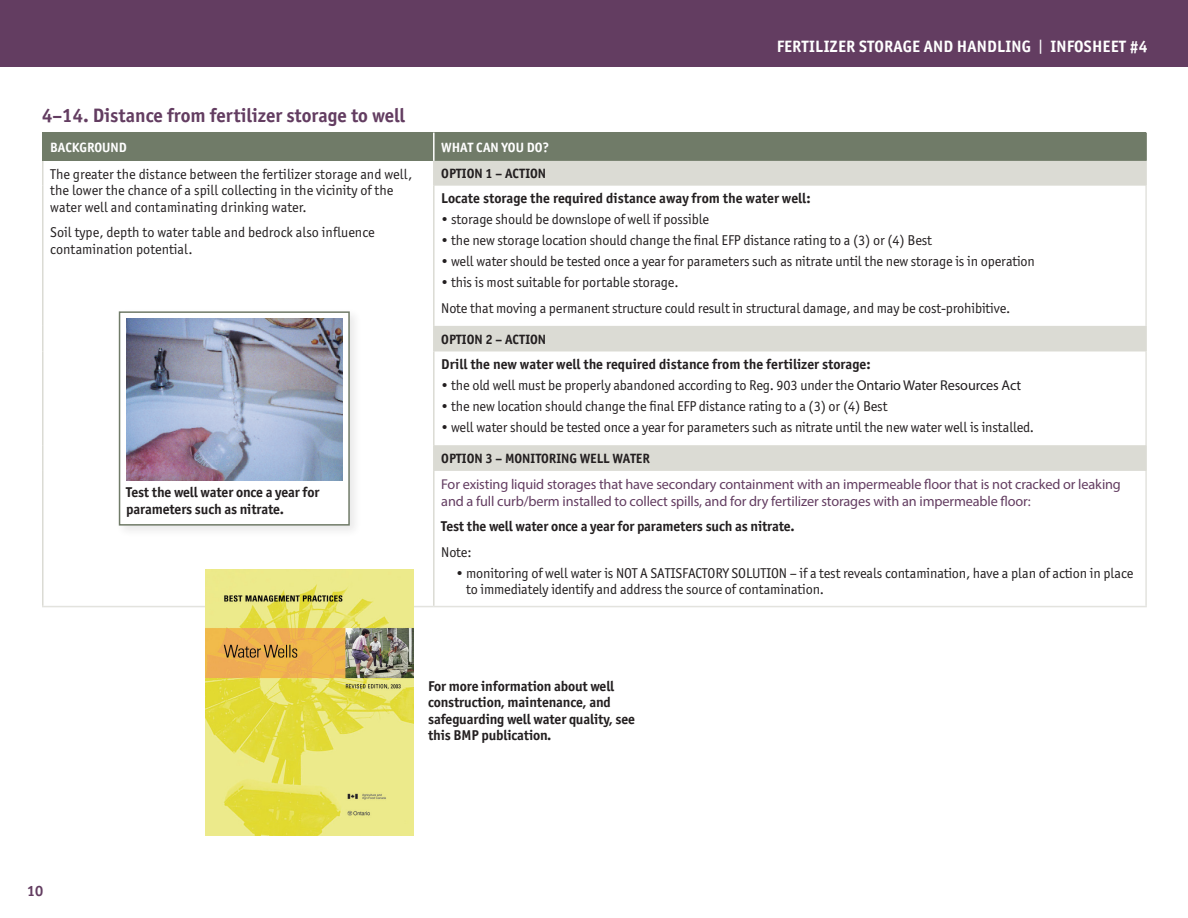
<style>
.page{position:relative;width:1188px;height:918px;background:#fff}
.page>*{position:absolute;margin:0;border:0;box-sizing:border-box;transform-origin:0 0}
.t1{font:700 19.5px "Officina Sans ITC Pro";color:#633d61}
.t2{font:700 16.5px "Officina Sans ITC Pro";letter-spacing:.01em;color:#fff}
.t3{font:700 15px "Officina Sans ITC Pro";color:#633d61}
.t4{font:14.25px/16.5px "Officina Sans ITC Pro";letter-spacing:-.01em;color:#231f20}
.t5{font:700 14.25px/16.5px "Officina Sans ITC Pro";letter-spacing:-.01em;color:#231f20}
.t6{font:14.25px/16.5px "Myriad Pro";letter-spacing:-.01em;color:#633d61}
.t7{font:700 13.5px "Officina Sans ITC Pro";color:#231f20}
.t8{font:700 13.5px "Officina Sans ITC Pro";color:#fff}
.s1{font-weight:400}
.s2{font-family:"Myriad Pro"}
</style>
<div class="page">
<div style="left:0;top:0;width:1188px;height:68px;background:#633d61"></div>
<div style="left:43px;top:133px;width:391px;height:28px;background:#707b68"></div>
<div style="left:434px;top:133px;width:712px;height:28px;background:#707b68"></div>
<svg style="left:435px;top:161px;width:710px;height:310px"></svg>
<hr style="left:1145px;top:133px;width:2px;height:28px;background:#707b68">
<hr style="left:42px;top:161px;width:2px;height:25px;background:#dbdbd4">
<hr style="left:42px;top:186px;width:2px;height:140px;background:#dbdbd4">
<hr style="left:42px;top:326px;width:2px;height:25px;background:#dbdbd4">
<hr style="left:42px;top:351px;width:2px;height:94px;background:#dbdbd4">
<hr style="left:42px;top:445px;width:2px;height:26px;background:#dbdbd4">
<hr style="left:42px;top:471px;width:2px;height:135px;background:#dbdbd4">
<hr style="left:433px;top:161px;width:2px;height:25px;background:#dbdbd4">
<hr style="left:1145px;top:161px;width:2px;height:25px;background:#dbdbd4">
<hr style="left:433px;top:186px;width:2px;height:140px;background:#dbdbd4">
<hr style="left:1145px;top:186px;width:2px;height:140px;background:#e3e3de">
<hr style="left:433px;top:326px;width:2px;height:25px;background:#dbdbd4">
<hr style="left:1145px;top:326px;width:2px;height:25px;background:#dbdbd4">
<hr style="left:433px;top:351px;width:2px;height:94px;background:#dbdbd4">
<hr style="left:1145px;top:351px;width:2px;height:94px;background:#e3e3de">
<hr style="left:433px;top:133px;width:2px;height:28px;background:#fff">
<hr style="left:433px;top:445px;width:2px;height:26px;background:#dbdbd4">
<hr style="left:1145px;top:445px;width:2px;height:26px;background:#dbdbd4">
<hr style="left:42px;top:606px;width:392px;height:1px;background:#e3e3de">
<hr style="left:433px;top:471px;width:2px;height:135px;background:#dbdbd4">
<hr style="left:1145px;top:471px;width:2px;height:135px;background:#e3e3de">
<hr style="left:434px;top:606px;width:713px;height:1px;background:#e3e3de">
<hr style="left:42px;top:133px;width:2px;height:28px;background:#707b68">
<img style="left:206px;top:570px;width:207px;height:266px">
<div style="left:115px;top:308px;width:247px;height:230px;background:#f8f8f8"></div>
<div style="left:119px;top:311px;width:231px;height:215px;background:#fff;border:2px solid #707b68"></div>
<img style="left:126px;top:319px;width:216px;height:162px">
<p class="t2" style="left:777px;top:37px;width:372px">FERTILIZER STORAGE AND HANDLING <span class="s1">|</span> INFOSHEET #4</p>
<h1 class="t1" style="left:42px;top:103px;width:365px">4–14. Distance from fertilizer storage to well</h1>
<p class="t8" style="left:50px;top:139px;width:78px">BACKGROUND</p>
<p class="t8" style="left:441px;top:139px;width:109px">WHAT CAN YOU DO?</p>
<p class="t4" style="left:50px;top:166px;width:364px">The greater the distance between the fertilizer storage and well, the lower the chance of a spill collecting in the vicinity of the water well and contaminating drinking water.</p>
<p class="t4" style="left:50px;top:224px;width:326px">Soil type, depth to water table and bedrock also influence contamination potential.</p>
<p class="t7" style="left:441px;top:165px;width:106px">OPTION 1 – ACTION</p>
<p class="t5" style="left:441px;top:190px;width:371px">Locate storage the required distance away from the water well:</p>
<p class="t4" style="left:441px;top:211px;width:269px">• storage should be downslope of well if possible</p>
<p class="t4" style="left:441px;top:232px;width:492px">• the new storage location should change the final EFP distance rating to a (3) or (4) Best</p>
<p class="t4" style="left:441px;top:253px;width:595px">• well water should be tested once a year for parameters such as nitrate until the new storage is in operation</p>
<p class="t4" style="left:441px;top:270px;width:571px;line-height:25.5px">• this is most suitable for portable storage.<br>Note that moving a permanent structure could result in structural damage, and may be cost-prohibitive.</p>
<p class="t7" style="left:441px;top:331px;width:106px">OPTION 2 – ACTION</p>
<p class="t5" style="left:441px;top:356px;width:431px">Drill the new water well the required distance from the fertilizer storage:</p>
<p class="t4" style="left:441px;top:377px;width:581px">• the old well must be properly abandoned according to Reg. 903 under the <span class="s2">Ontario Water Resources Act</span></p>
<p class="t4" style="left:441px;top:398px;width:448px">• the new location should change the final EFP distance rating to a (3) or (4) Best</p>
<p class="t4" style="left:441px;top:419px;width:594px">• well water should be tested once a year for parameters such as nitrate until the new water well is installed.</p>
<p class="t7" style="left:441px;top:450px;width:210px">OPTION 3 – MONITORING WELL WATER</p>
<p class="t6" style="left:441px;top:476px;width:681px">For existing liquid storages that have secondary containment with an impermeable floor that is not cracked or leaking and a full curb/berm installed to collect spills, and for dry fertilizer storages with an impermeable floor:</p>
<p class="t5" style="left:441px;top:518px;width:355px">Test the well water once a year for parameters such as nitrate.</p>
<p class="t4" style="left:441px;top:543px;width:32px">Note:</p>
<p class="t4" style="left:466px;top:564px;width:669px;text-indent:-10px">• monitoring of well water is NOT A SATISFACTORY SOLUTION – if a test reveals contamination, have a plan of action in place to immediately identify and address the source of contamination.</p>
<p class="t5" style="left:126px;top:484px;width:195px">Test the well water once a year for parameters such as nitrate.</p>
<p class="t3" style="left:27px;top:882px;width:18px">10</p>
<p class="t5" style="left:428px;top:677px;width:209px">For more information about well construction, maintenance, and safeguarding well water quality, see this BMP publication.</p>
</div>
